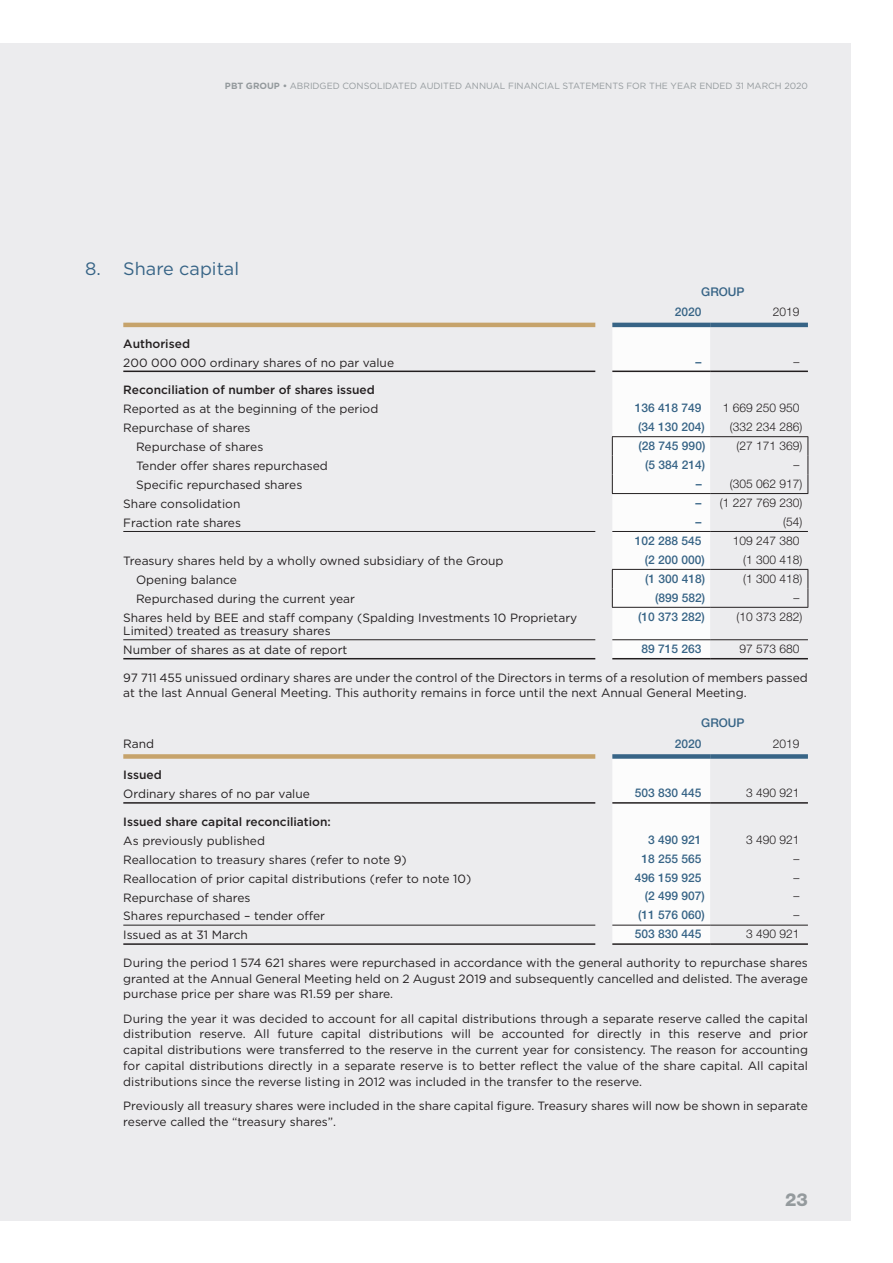
<style>
.page{position:relative;width:893px;height:1263px;background:#fff}
.page>*{position:absolute;margin:0;border:0;box-sizing:border-box;transform-origin:0 0}
.t1{font:18px "Gotham";color:#376486}
.t2{font:800 18px "Helvetica Neue LT Std";color:#949a9d}
.t3{font:12px/15.8px "Gotham";color:#231f20}
.t4{font:500 12px/20.7px "Helvetica Neue LT Std";color:#376486}
.t5{font:300 12px "Helvetica Neue LT Std";color:#231f20}
.t6{font:500 12px "Gotham";color:#231f20}
.t7{font:9px "Gotham";color:#949a9d}
.s1{font-weight:700}
.s2{font-weight:500;color:#376486}
</style>
<div class="page">
<div style="left:0;top:43px;width:850px;height:1177px;background:#ececee"></div>
<hr style="left:612px;top:323px;width:98px;height:4px;background:#376486">
<hr style="left:710px;top:323px;width:98px;height:4px;background:#376486">
<hr style="left:123px;top:531px;width:472px;height:1px;background:#231f20">
<hr style="left:710px;top:531px;width:98px;height:1px;background:#231f20">
<hr style="left:123px;top:371px;width:472px;height:1px;background:#231f20">
<hr style="left:710px;top:371px;width:98px;height:1px;background:#231f20">
<hr style="left:123px;top:323px;width:472px;height:4px;background:#c6a36b">
<hr style="left:710px;top:436px;width:98px;height:1px;background:#231f20">
<svg style="left:807px;top:437px;width:1px;height:56px"></svg>
<hr style="left:710px;top:493px;width:98px;height:1px;background:#231f20">
<hr style="left:710px;top:569px;width:98px;height:1px;background:#231f20">
<div style="left:612px;top:325px;width:98px;height:332px;background:#fcfcfc"></div>
<svg style="left:807px;top:570px;width:1px;height:37px"></svg>
<hr style="left:123px;top:639px;width:472px;height:1px;background:#231f20">
<hr style="left:612px;top:639px;width:98px;height:1px;background:#231f20">
<hr style="left:710px;top:639px;width:98px;height:1px;background:#231f20">
<hr style="left:123px;top:658px;width:472px;height:1px;background:#231f20">
<hr style="left:612px;top:658px;width:98px;height:1px;background:#231f20">
<hr style="left:710px;top:658px;width:98px;height:1px;background:#231f20">
<hr style="left:612px;top:607px;width:98px;height:1px;background:#231f20">
<hr style="left:710px;top:607px;width:98px;height:1px;background:#231f20">
<div style="left:612px;top:759px;width:98px;height:184px;background:#fcfcfc"></div>
<div style="left:123px;top:754px;width:472px;height:5px;background:#c6a36b"></div>
<hr style="left:123px;top:802px;width:472px;height:2px;background:#231f20">
<hr style="left:612px;top:802px;width:98px;height:2px;background:#231f20">
<hr style="left:710px;top:802px;width:98px;height:2px;background:#231f20">
<div style="left:612px;top:754px;width:98px;height:5px;background:#376486"></div>
<div style="left:710px;top:754px;width:98px;height:5px;background:#376486"></div>
<hr style="left:612px;top:925px;width:98px;height:1px;background:#231f20">
<hr style="left:710px;top:925px;width:98px;height:1px;background:#231f20">
<hr style="left:612px;top:943px;width:98px;height:2px;background:#231f20">
<hr style="left:710px;top:943px;width:98px;height:2px;background:#231f20">
<hr style="left:123px;top:943px;width:472px;height:2px;background:#231f20">
<hr style="left:123px;top:925px;width:472px;height:1px;background:#231f20">
<p class="t7" style="left:225px;top:80px;width:584px"><span class="s1">PBT GROUP •</span> ABRIDGED CONSOLIDATED AUDITED ANNUAL FINANCIAL STATEMENTS FOR THE YEAR ENDED 31 MARCH 2020</p>
<h1 class="t1" style="left:85px;top:257px;width:156px">8. Share capital</h1>
<p class="t4" style="left:675px;top:281px;width:71px;text-indent:26px">GROUP<br>2020</p>
<p class="t5" style="left:773px;top:305px;width:28px">2019</p>
<p class="t6" style="left:123px;top:336px;width:68px">Authorised</p>
<p class="t3" style="left:123px;top:354px;width:272px">200 000 000 ordinary shares of no par value</p>
<p class="t4" style="left:696px;top:351px;width:7px">–</p>
<p class="t5" style="left:793px;top:354px;width:7px">–</p>
<p class="t6" style="left:123px;top:382px;width:253px">Reconciliation of number of shares issued</p>
<p class="t3" style="left:123px;top:401px;width:256px">Reported as at the beginning of the period</p>
<p class="t4" style="left:635px;top:397px;width:68px">136 418 749</p>
<p class="t5" style="left:723px;top:400px;width:78px">1 669 250 950</p>
<p class="t3" style="left:123px;top:420px;width:129px">Repurchase of shares</p>
<p class="t4" style="left:638px;top:416px;width:68px">(34 130 204)</p>
<p class="t5" style="left:730px;top:419px;width:74px">(332 234 286)</p>
<p class="t3" style="left:136px;top:439px;width:129px">Repurchase of shares</p>
<p class="t4" style="left:639px;top:435px;width:68px">(28 745 990)</p>
<p class="t5" style="left:736px;top:438px;width:67px">(27 171 369)</p>
<p class="t3" style="left:136px;top:458px;width:193px">Tender offer shares repurchased</p>
<p class="t4" style="left:645px;top:454px;width:62px">(5 384 214)</p>
<p class="t5" style="left:793px;top:457px;width:7px">–</p>
<p class="t3" style="left:136px;top:476px;width:168px">Specific repurchased shares</p>
<p class="t5" style="left:696px;top:476px;width:108px"><span class="s2">–</span> (305 062 917)</p>
<p class="t3" style="left:123px;top:495px;width:119px">Share consolidation</p>
<p class="t5" style="left:696px;top:495px;width:108px"><span class="s2">–</span> (1 227 769 230)</p>
<p class="t3" style="left:123px;top:514px;width:119px">Fraction rate shares</p>
<p class="t4" style="left:696px;top:511px;width:7px">–</p>
<p class="t5" style="left:783px;top:514px;width:21px">(54)</p>
<p class="t4" style="left:635px;top:530px;width:68px">102 288 545</p>
<p class="t5" style="left:733px;top:533px;width:68px">109 247 380</p>
<p class="t3" style="left:123px;top:552px;width:382px">Treasury shares held by a wholly owned subsidiary of the Group</p>
<p class="t4" style="left:645px;top:549px;width:62px">(2 200 000)</p>
<p class="t5" style="left:743px;top:552px;width:61px">(1 300 418)</p>
<p class="t3" style="left:136px;top:571px;width:102px">Opening balance</p>
<p class="t4" style="left:645px;top:568px;width:62px">(1 300 418)</p>
<p class="t5" style="left:743px;top:571px;width:61px">(1 300 418)</p>
<p class="t3" style="left:136px;top:590px;width:221px">Repurchased during the current year</p>
<p class="t4" style="left:655px;top:587px;width:52px">(899 582)</p>
<p class="t5" style="left:793px;top:590px;width:7px">–</p>
<p class="t3" style="left:123px;top:610px;width:456px;line-height:13.5px">Shares held by BEE and staff company (Spalding Investments 10 Proprietary<br>Limited) treated as treasury shares</p>
<p class="t4" style="left:638px;top:606px;width:68px">(10 373 282)</p>
<p class="t5" style="left:736px;top:609px;width:67px">(10 373 282)</p>
<p class="t3" style="left:123px;top:642px;width:226px">Number of shares as at date of report</p>
<p class="t4" style="left:641px;top:638px;width:62px">89 715 263</p>
<p class="t5" style="left:739px;top:641px;width:62px">97 573 680</p>
<p class="t3" style="left:123px;top:669px;width:686px">97 711 455 unissued ordinary shares are under the control of the Directors in terms of a resolution of members passed at the last Annual General Meeting. This authority remains in force until the next Annual General Meeting.</p>
<p class="t4" style="left:701px;top:712px;width:45px">GROUP</p>
<p class="t3" style="left:123px;top:735px;width:32px">Rand</p>
<p class="t4" style="left:675px;top:733px;width:28px">2020</p>
<p class="t5" style="left:773px;top:736px;width:28px">2019</p>
<p class="t6" style="left:123px;top:767px;width:40px">Issued</p>
<p class="t3" style="left:123px;top:786px;width:188px">Ordinary shares of no par value</p>
<p class="t4" style="left:635px;top:782px;width:68px">503 830 445</p>
<p class="t5" style="left:746px;top:785px;width:55px">3 490 921</p>
<p class="t6" style="left:123px;top:813px;width:209px">Issued share capital reconciliation:</p>
<p class="t3" style="left:123px;top:832px;width:143px">As previously published</p>
<p class="t4" style="left:648px;top:829px;width:55px">3 490 921</p>
<p class="t5" style="left:746px;top:832px;width:55px">3 490 921</p>
<p class="t3" style="left:123px;top:851px;width:285px">Reallocation to treasury shares (refer to note 9)</p>
<p class="t4" style="left:642px;top:848px;width:62px">18 255 565</p>
<p class="t5" style="left:793px;top:851px;width:7px">–</p>
<p class="t3" style="left:123px;top:870px;width:349px">Reallocation of prior capital distributions (refer to note 10)</p>
<p class="t4" style="left:635px;top:867px;width:68px">496 159 925</p>
<p class="t5" style="left:793px;top:870px;width:7px">–</p>
<p class="t3" style="left:123px;top:889px;width:129px">Repurchase of shares</p>
<p class="t4" style="left:645px;top:886px;width:62px">(2 499 907)</p>
<p class="t5" style="left:793px;top:889px;width:7px">–</p>
<p class="t3" style="left:123px;top:908px;width:203px">Shares repurchased – tender offer</p>
<p class="t4" style="left:638px;top:905px;width:68px">(11 576 060)</p>
<p class="t5" style="left:793px;top:908px;width:7px">–</p>
<p class="t3" style="left:123px;top:927px;width:126px">Issued as at 31 March</p>
<p class="t4" style="left:635px;top:924px;width:68px">503 830 445</p>
<p class="t5" style="left:746px;top:927px;width:55px">3 490 921</p>
<p class="t3" style="left:123px;top:954px;width:686px;text-align:justify">During the period 1 574 621 shares were repurchased in accordance with the general authority to repurchase shares granted at the Annual General Meeting held on 2 August 2019 and subsequently cancelled and delisted. The average purchase price per share was R1.59 per share.</p>
<p class="t3" style="left:123px;top:1010px;width:686px;text-align:justify">During the year it was decided to account for all capital distributions through a separate reserve called the capital distribution reserve. All future capital distributions will be accounted for directly in this reserve and prior capital distributions were transferred to the reserve in the current year for consistency. The reason for accounting for capital distributions directly in a separate reserve is to better reflect the value of the share capital. All capital distributions since the reverse listing in 2012 was included in the transfer to the reserve.</p>
<p class="t3" style="left:123px;top:1097px;width:686px">Previously all treasury shares were included in the share capital figure. Treasury shares will now be shown in separate reserve called the “treasury shares”.</p>
<h1 class="t2" style="left:785px;top:1188px;width:24px">23</h1>
</div>
